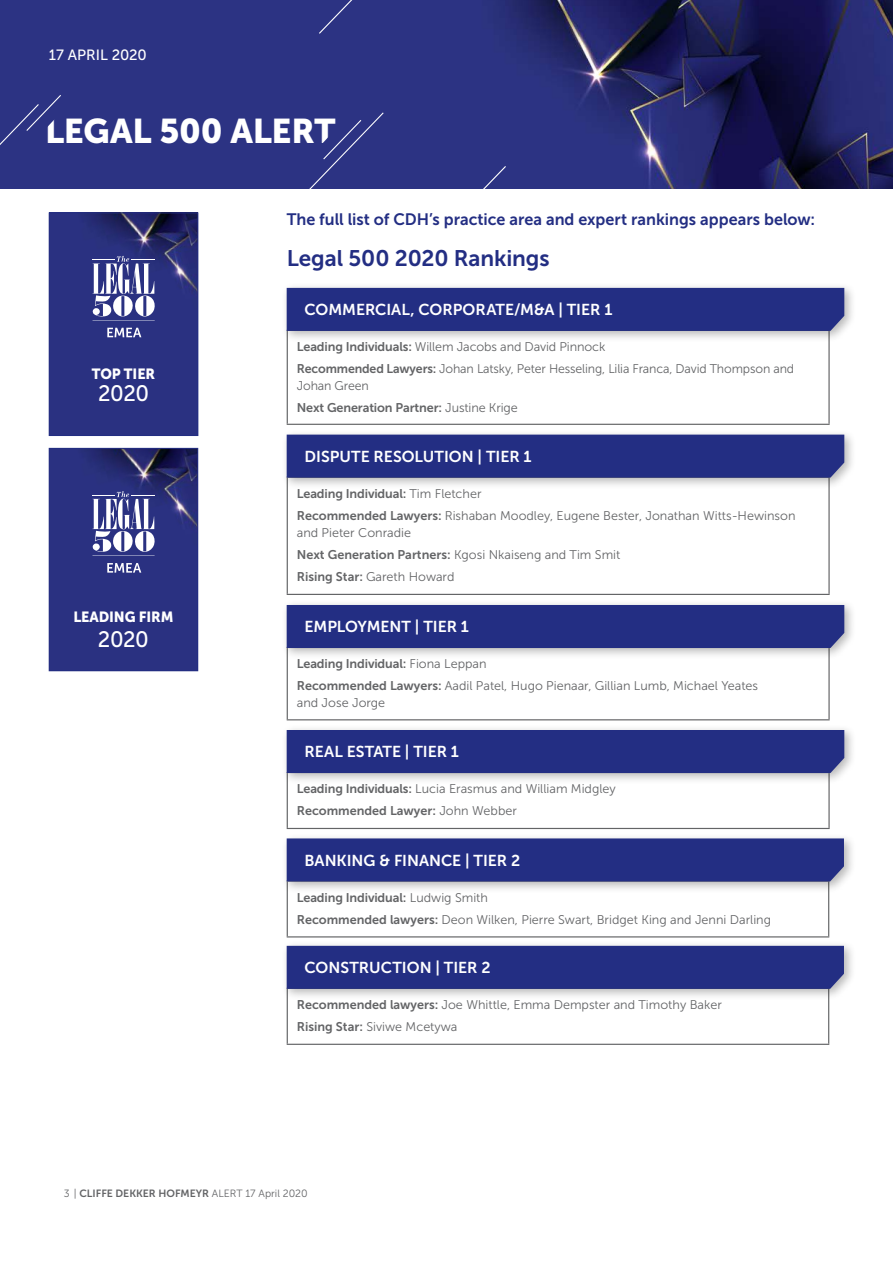
<style>
.page{position:relative;width:893px;height:1263px;background:#fff}
.page>*{position:absolute;margin:0;border:0;box-sizing:border-box;transform-origin:0 0}
.t1{font:34.05px "Museo Sans 900";letter-spacing:-.01em;color:#fff}
.t2{font:22.5px "Museo Sans 700";letter-spacing:-.005em;color:#232e83}
.t3{font:22.35px "Museo Sans 500";letter-spacing:-.02em;color:#fff}
.t4{font:16.5px "Museo Sans 700";color:#232e83}
.t5{font:15.75px "Museo Sans 700";color:#fff}
.t6{font:14.85px "Museo Sans 500";color:#fff}
.t7{font:14.7px "Museo Sans 900";letter-spacing:-.005em;color:#fff;scale:.96 1}
.t8{font:12.6px/21.8px "Museo Sans 300";color:#636466}
.t9{font:12.6px "Museo Sans 700";letter-spacing:-.01em;color:#636466}
.t10{font:10.5px "Museo Sans 700";color:#636466}
.s1{font-family:"Museo Sans 700"}
.s2{font-family:"Museo Sans 300"}
</style>
<div class="page">
<img style="left:51px;top:215px;width:145px;height:219px">
<div style="left:49px;top:213px;width:149px;height:223px;border:1px solid #232e83"></div>
<svg style="left:92px;top:256px;width:63px;height:61px"></svg>
<hr style="left:93px;top:320px;width:62px;height:1px;background:#fff">
<svg style="left:107px;top:328px;width:34px;height:9px"></svg>
<img style="left:0;top:0;width:893px;height:188px">
<div style="left:318px;top:0;width:47px;height:35px;background:#2c3383"></div>
<div style="left:0;top:94px;width:62px;height:89px;background:#2c3383"></div>
<div style="left:307px;top:111px;width:78px;height:78px;background:#2c3383"></div>
<svg style="left:471px;top:165px;width:36px;height:24px"></svg>
<hr style="left:287px;top:881px;width:1px;height:55px;background:#636466">
<hr style="left:828px;top:881px;width:1px;height:55px;background:#636466">
<hr style="left:287px;top:936px;width:542px;height:1px;background:#636466">
<div style="left:281px;top:833px;width:575px;height:60px;background:#000;opacity:.28"></div>
<div style="left:287px;top:838px;width:557px;height:43px;background:#232e83"></div>
<hr style="left:287px;top:773px;width:1px;height:55px;background:#636466">
<hr style="left:828px;top:773px;width:2px;height:55px;background:#636466">
<hr style="left:287px;top:828px;width:543px;height:1px;background:#636466">
<div style="left:281px;top:724px;width:575px;height:61px;background:#000;opacity:.28"></div>
<div style="left:287px;top:730px;width:557px;height:43px;background:#232e83"></div>
<hr style="left:287px;top:989px;width:1px;height:55px;background:#636466">
<hr style="left:828px;top:989px;width:1px;height:55px;background:#636466">
<hr style="left:287px;top:1044px;width:542px;height:1px;background:#636466">
<div style="left:281px;top:940px;width:575px;height:60px;background:#000;opacity:.28"></div>
<div style="left:287px;top:946px;width:557px;height:43px;background:#232e83"></div>
<hr style="left:287px;top:331px;width:1px;height:93px;background:#636466">
<hr style="left:828px;top:331px;width:2px;height:93px;background:#636466">
<hr style="left:287px;top:424px;width:543px;height:1px;background:#636466">
<hr style="left:287px;top:478px;width:1px;height:116px;background:#636466">
<hr style="left:828px;top:478px;width:2px;height:116px;background:#636466">
<hr style="left:287px;top:594px;width:543px;height:1px;background:#636466">
<div style="left:281px;top:429px;width:575px;height:60px;background:#000;opacity:.28"></div>
<div style="left:287px;top:435px;width:557px;height:43px;background:#232e83"></div>
<hr style="left:287px;top:648px;width:1px;height:71px;background:#636466">
<hr style="left:828px;top:648px;width:2px;height:71px;background:#636466">
<hr style="left:287px;top:719px;width:543px;height:1px;background:#636466">
<div style="left:281px;top:599px;width:575px;height:61px;background:#000;opacity:.28"></div>
<div style="left:287px;top:605px;width:557px;height:43px;background:#232e83"></div>
<div style="left:281px;top:282px;width:575px;height:61px;background:#000;opacity:.28"></div>
<div style="left:287px;top:288px;width:557px;height:43px;background:#232e83"></div>
<img style="left:51px;top:450px;width:145px;height:219px">
<div style="left:49px;top:448px;width:149px;height:223px;border:1px solid #232e83"></div>
<svg style="left:92px;top:491px;width:63px;height:62px"></svg>
<hr style="left:92px;top:555px;width:63px;height:1px;background:#fff">
<svg style="left:107px;top:563px;width:34px;height:10px"></svg>
<p class="t6" style="left:49px;top:47px;width:99px">17 APRIL 2020</p>
<h1 class="t1" style="left:45px;top:111px;width:292px">LEGAL 500 ALERT</h1>
<h3 class="t4" style="left:287px;top:210px;width:530px">The full list of CDH’s practice area and expert rankings appears below:</h3>
<p class="t7" style="left:92px;top:365px;width:68px">TOP TIER</p>
<h3 class="t3" style="left:98px;top:381px;width:53px">2020</h3>
<p class="t7" style="left:73px;top:608px;width:106px">LEADING FIRM</p>
<h3 class="t3" style="left:98px;top:627px;width:52px">2020</h3>
<h2 class="t2" style="left:287px;top:245px;width:264px">Legal 500 2020 Rankings</h2>
<p class="t5" style="left:305px;top:301px;width:309px">COMMERCIAL, CORPORATE/M&amp;A | TIER 1</p>
<p class="t8" style="left:297px;top:336px;width:499px"><span class="s1">Leading Individuals:</span> Willem Jacobs and David Pinnock<br><span class="s1">Recommended Lawyers:</span> Johan Latsky, Peter Hesseling, Lilia Franca, David Thompson and</p>
<p class="t8" style="left:297px;top:375px;width:74px">Johan Green</p>
<p class="t9" style="left:297px;top:401px;width:222px">Next Generation Partner: <span class="s2">Justine Krige</span></p>
<p class="t5" style="left:305px;top:448px;width:229px">DISPUTE RESOLUTION | TIER 1</p>
<p class="t9" style="left:297px;top:486px;width:186px">Leading Individual: <span class="s2">Tim Fletcher</span></p>
<p class="t8" style="left:297px;top:507px;width:500px;line-height:17.4px"><span class="s1">Recommended Lawyers:</span> Rishaban Moodley, Eugene Bester, Jonathan Witts-Hewinson and Pieter Conradie</p>
<p class="t9" style="left:297px;top:547px;width:325px">Next Generation Partners: <span class="s2">Kgosi Nkaiseng and Tim Smit</span></p>
<p class="t8" style="left:297px;top:565px;width:159px"><span class="s1">Rising Star:</span> Gareth Howard</p>
<p class="t5" style="left:305px;top:618px;width:166px">EMPLOYMENT | TIER 1</p>
<p class="t9" style="left:297px;top:657px;width:191px">Leading Individual: <span class="s2">Fiona Leppan</span></p>
<p class="t8" style="left:297px;top:677px;width:463px;line-height:17.4px"><span class="s1">Recommended Lawyers:</span> Aadil Patel, Hugo Pienaar, Gillian Lumb, Michael Yeates and Jose Jorge</p>
<p class="t5" style="left:305px;top:743px;width:156px">REAL ESTATE | TIER 1</p>
<p class="t8" style="left:297px;top:778px;width:320px"><span class="s1">Leading Individuals:</span> Lucia Erasmus and William Midgley</p>
<p class="t9" style="left:297px;top:804px;width:222px">Recommended Lawyer: <span class="s2">John Webber</span></p>
<p class="t5" style="left:305px;top:852px;width:217px">BANKING &amp; FINANCE | TIER 2</p>
<p class="t9" style="left:297px;top:890px;width:193px">Leading Individual: <span class="s2">Ludwig Smith</span></p>
<p class="t8" style="left:297px;top:908px;width:476px"><span class="s1">Recommended lawyers:</span> Deon Wilken, Pierre Swart, Bridget King and Jenni Darling</p>
<p class="t5" style="left:305px;top:959px;width:188px">CONSTRUCTION | TIER 2</p>
<p class="t8" style="left:297px;top:994px;width:427px"><span class="s1">Recommended lawyers:</span> Joe Whittle, Emma Dempster and Timothy Baker<br><span class="s1">Rising Star:</span> Siviwe Mcetywa</p>
<p class="t10" style="left:64px;top:1187px;width:246px"><span class="s2">3 |</span> CLIFFE DEKKER HOFMEYR <span class="s2">ALERT 17 April 2020</span></p>
</div>
